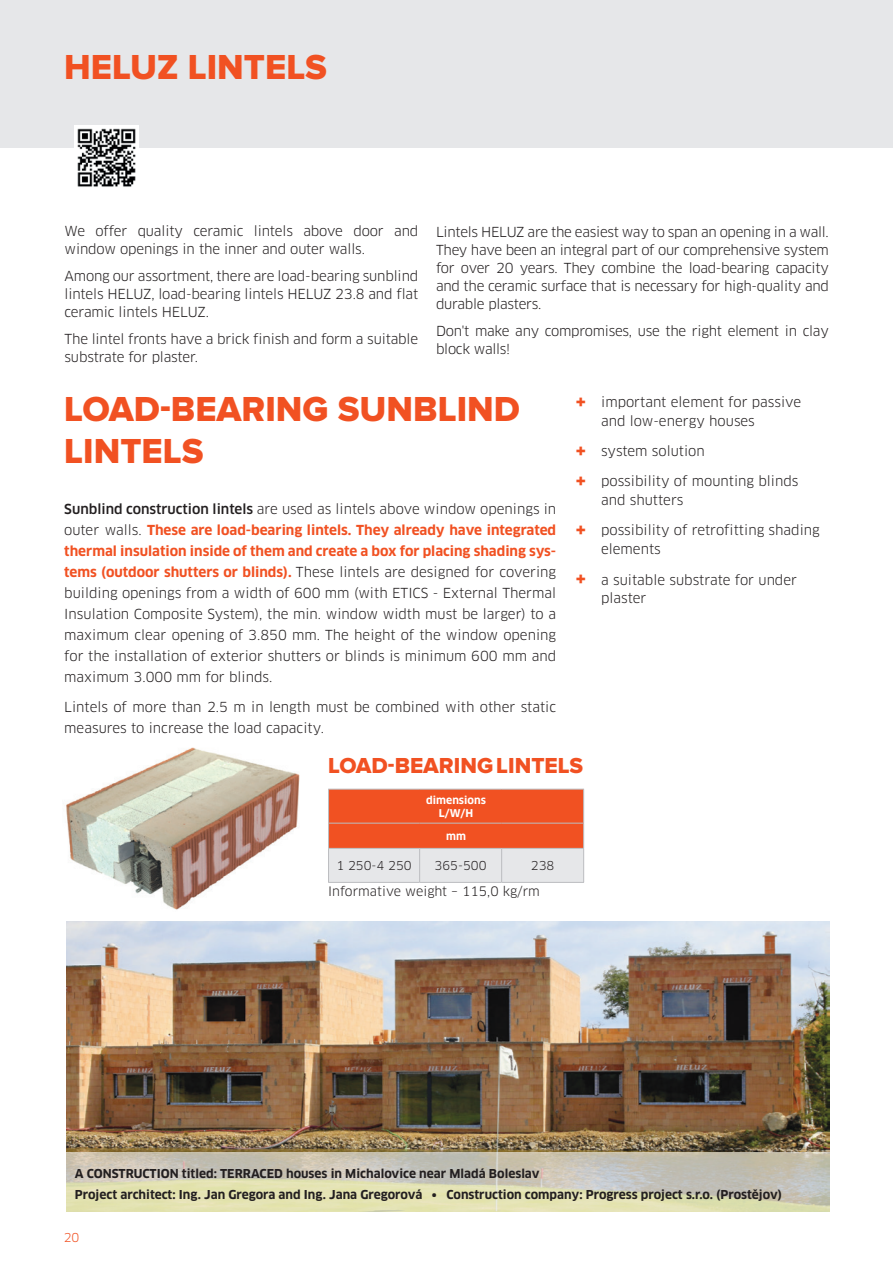
<style>
.page{position:relative;width:893px;height:1263px;background:#fff}
.page>*{position:absolute;margin:0;border:0;box-sizing:border-box;transform-origin:0 0}
.t1{font:36px/42px "Proxima Nova Extrabld";color:#f15122}
.t2{font:22.5px "Proxima Nova Extrabld";color:#f15122}
.t3{font:13.5px/21px "Clan";letter-spacing:-.01em;color:#231f20}
.t4{font:12.75px "Clan";color:#231f20}
.t5{font:700 12px/21px "Clan";color:#231f20}
.t6{font:12px "Clan";color:#231f20}
.t7{font:12px "Clan";color:#f15122}
.t8{font:700 10.5px/12.6px "Clan";color:#fff;text-align:center}
.s1{font-weight:500}
.s2{font-weight:700;color:#f15122}
.s3{font-weight:700;font-size:18px;color:#f15122}
</style>
<div class="page">
<div style="left:0;top:0;width:893px;height:147px;background:#e6e7e9"></div>
<hr style="left:328px;top:882px;width:92px;height:1px;background:#bcbdc0">
<hr style="left:420px;top:882px;width:82px;height:1px;background:#bcbdc0">
<hr style="left:502px;top:882px;width:82px;height:1px;background:#bcbdc0">
<svg style="left:328px;top:789px;width:256px;height:93px;background:#eb896c"></svg>
<hr style="left:420px;top:823px;width:82px;height:1px;background:#bcbdc0">
<hr style="left:502px;top:823px;width:82px;height:1px;background:#bcbdc0">
<hr style="left:328px;top:848px;width:92px;height:1px;background:#bcbdc0">
<hr style="left:420px;top:848px;width:82px;height:1px;background:#bcbdc0">
<hr style="left:502px;top:848px;width:82px;height:1px;background:#bcbdc0">
<img style="left:66px;top:747px;width:234px;height:163px">
<img style="left:66px;top:922px;width:763px;height:230px">
<img style="left:75px;top:125px;width:64px;height:62px">
<svg style="left:66px;top:1152px;width:764px;height:60px;background:#d2cfb4"></svg>
<h1 class="t1" style="left:64px;top:48px;width:264px">HELUZ LINTELS</h1>
<p class="t3" style="left:65px;top:222px;width:355px;line-height:18px">We offer quality ceramic lintels above door and window openings in the inner and outer walls.</p>
<p class="t3" style="left:65px;top:267px;width:355px;line-height:18px;text-align:justify">Among our assortment, there are load-bearing sunblind lintels HELUZ, load-bearing lintels HELUZ 23.8 and flat ceramic lintels HELUZ.</p>
<p class="t3" style="left:65px;top:330px;width:355px;line-height:18px">The lintel fronts have a brick finish and form a suitable substrate for plaster.</p>
<p class="t3" style="left:436px;top:223px;width:394px;line-height:18px;text-align:justify">Lintels HELUZ are the easiest way to span an opening in a wall.<br>They have been an integral part of our comprehensive system for over 20 years. They combine the load-bearing capacity and the ceramic surface that is necessary for high-quality and durable plasters.</p>
<p class="t3" style="left:436px;top:322px;width:394px;line-height:18px">Don't make any compromises, use the right element in clay block walls!</p>
<h1 class="t1" style="left:64px;top:390px;width:457px">LOAD-BEARING SUNBLIND<br>LINTELS</h1>
<p class="t3" style="left:64px;top:498px;width:493px;text-align:justify"><span class="s1">Sunblind construction lintels</span> are used as lintels above window openings in outer walls. <span class="s2">These are load-bearing lintels. They already have integrated thermal insulation inside of them and create a box for placing shading sys&shy;tems (outdoor shutters or blinds).</span> These lintels are designed for covering building openings from a width of 600 mm (with ETICS - External Thermal Insulation Composite System), the min. window width must be larger) to a maximum clear opening of 3.850 mm. The height of the window opening for the installation of exterior shutters or blinds is minimum 600 mm and maximum 3.000 mm for blinds.</p>
<p class="t3" style="left:64px;top:696px;width:493px">Lintels of more than 2.5 m in length must be combined with other static measures to increase the load capacity.</p>
<p class="t3" style="left:601px;top:392px;width:202px;line-height:18.9px;text-indent:-26px"><span class="s3">+</span> important element for passive and low-energy houses</p>
<p class="t3" style="left:576px;top:440px;width:131px"><span class="s3">+</span> system solution</p>
<p class="t3" style="left:601px;top:472px;width:199px;line-height:18.9px;text-indent:-26px"><span class="s3">+</span> possibility of mounting blinds and shutters</p>
<p class="t3" style="left:601px;top:521px;width:220px;line-height:18.9px;text-indent:-26px"><span class="s3">+</span> possibility of retrofitting shading elements</p>
<p class="t3" style="left:601px;top:570px;width:197px;line-height:18.9px;text-indent:-26px"><span class="s3">+</span> a suitable substrate for under plaster</p>
<h2 class="t2" style="left:328px;top:755px;width:257px">LOAD-BEARING LINTELS</h2>
<p class="t8" style="left:426px;top:793px;width:61px">dimensions<br>L/W/H</p>
<p class="t8" style="left:446px;top:829px;width:21px">mm</p>
<p class="t6" style="left:336px;top:859px;width:77px">1 250-4 250</p>
<p class="t6" style="left:435px;top:859px;width:54px">365-500</p>
<p class="t6" style="left:531px;top:859px;width:25px">238</p>
<p class="t4" style="left:328px;top:883px;width:213px">Informative weight – 115,0 kg/rm</p>
<p class="t5" style="left:75px;top:1162px;width:709px">A CONSTRUCTION titled: TERRACED houses in Michalovice near Mladá Boleslav<br>Project architect: Ing. Jan Gregora and Ing. Jana Gregorová • Construction company: Progress project s.r.o. (Prostějov)</p>
<p class="t7" style="left:64px;top:1230px;width:17px">20</p>
</div>
